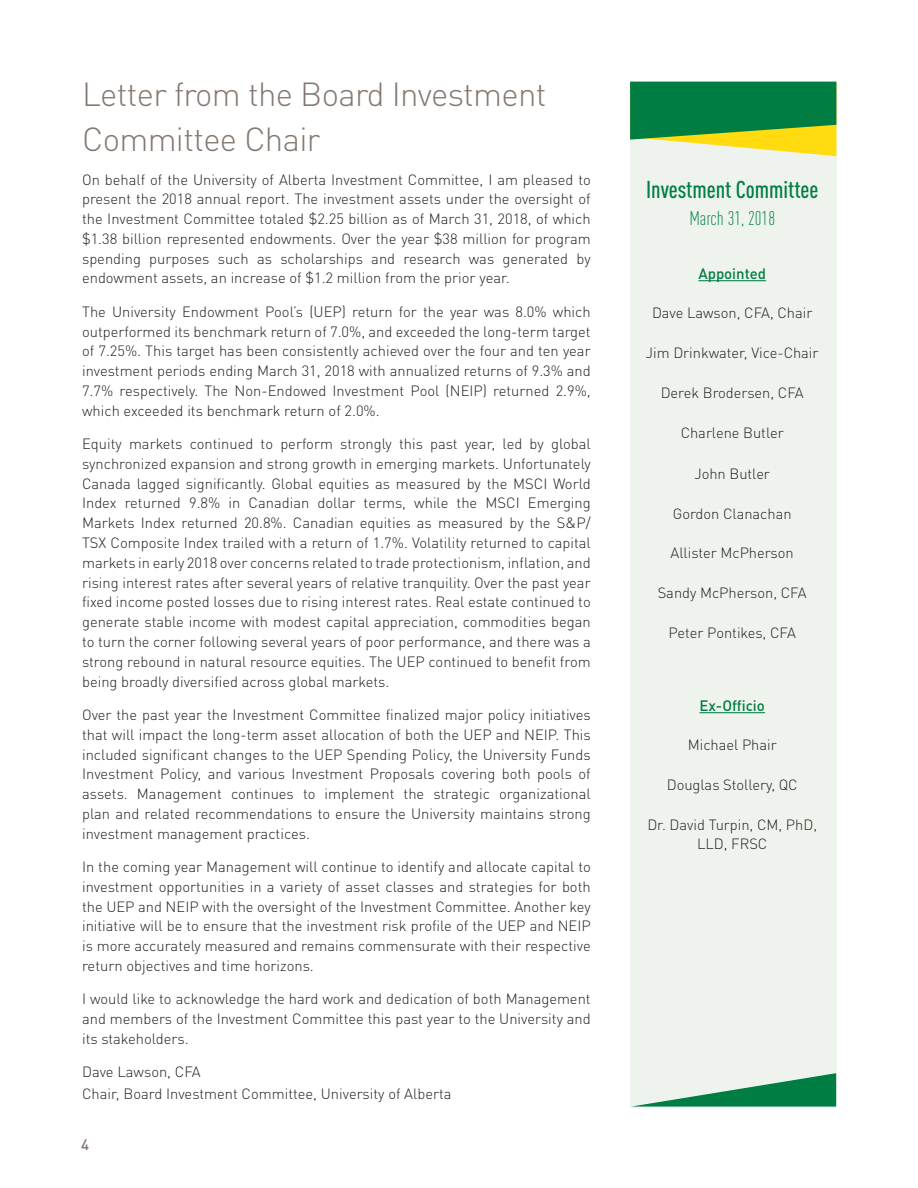
<style>
.page{position:relative;width:918px;height:1188px;background:#fff}
.page>*{position:absolute;margin:0;border:0;box-sizing:border-box;transform-origin:0 0}
.t1{font:300 33px/45px "DIN Pro";letter-spacing:-.02em;color:#847870}
.t2{font:500 condensed 24px "DIN Pro";color:#007d43}
.t3{font:300 condensed 19.5px "DIN Pro";color:#007d43}
.t4{font:500 15px "DIN Pro";color:#007d43}
.t5{font:500 15px "DIN Pro";color:#847870}
.t6{font:300 14.7px/19.8px "DIN Pro";color:#231f20;text-align:justify}
</style>
<div class="page">
<div style="left:630px;top:82px;width:206px;height:1026px;background:#eef4ed"></div>
<svg style="left:631px;top:1073px;width:205px;height:34px"></svg>
<svg style="left:630px;top:82px;width:206px;height:74px;background:#4f9e4e"></svg>
<hr style="left:698px;top:280px;width:68px;height:1px;background:#007d43">
<hr style="left:700px;top:712px;width:65px;height:1px;background:#007d43">
<h1 class="t1" style="left:82px;top:69px;width:466px">Letter from the Board Investment<br>Committee Chair</h1>
<p class="t6" style="left:82px;top:168px;width:510px">On behalf of the University of Alberta Investment Committee, I am pleased to present the 2018 annual report. The investment assets under the oversight of the Investment Committee totaled $2.25 billion as of March 31, 2018, of which $1.38 billion represented endowments. Over the year $38 million for program spending purposes such as scholarships and research was generated by endowment assets, an increase of $1.2 million from the prior year.</p>
<p class="t6" style="left:82px;top:300px;width:510px">The University Endowment Pool’s (UEP) return for the year was 8.0% which outperformed its benchmark return of 7.0%, and exceeded the long-term target of 7.25%. This target has been consistently achieved over the four and ten year investment periods ending March 31, 2018 with annualized returns of 9.3% and 7.7% respectively. The Non-Endowed Investment Pool (NEIP) returned 2.9%, which exceeded its benchmark return of 2.0%.</p>
<p class="t6" style="left:82px;top:433px;width:510px">Equity markets continued to perform strongly this past year, led by global synchronized expansion and strong growth in emerging markets. Unfortunately Canada lagged significantly. Global equities as measured by the MSCI World Index returned 9.8% in Canadian dollar terms, while the MSCI Emerging Markets Index returned 20.8%. Canadian equities as measured by the S&amp;P/ TSX Composite Index trailed with a return of 1.7%. Volatility returned to capital markets in early 2018 over concerns related to trade protectionism, inflation, and rising interest rates after several years of relative tranquility. Over the past year fixed income posted losses due to rising interest rates. Real estate continued to generate stable income with modest capital appreciation, commodities began to turn the corner following several years of poor performance, and there was a strong rebound in natural resource equities. The UEP continued to benefit from being broadly diversified across global markets.</p>
<p class="t6" style="left:82px;top:703px;width:510px">Over the past year the Investment Committee finalized major policy initiatives that will impact the long-term asset allocation of both the UEP and NEIP. This included significant changes to the UEP Spending Policy, the University Funds Investment Policy, and various Investment Proposals covering both pools of assets. Management continues to implement the strategic organizational plan and related recommendations to ensure the University maintains strong investment management practices.</p>
<p class="t6" style="left:82px;top:856px;width:510px">In the coming year Management will continue to identify and allocate capital to investment opportunities in a variety of asset classes and strategies for both the UEP and NEIP with the oversight of the Investment Committee. Another key initiative will be to ensure that the investment risk profile of the UEP and NEIP is more accurately measured and remains commensurate with their respective return objectives and time horizons.</p>
<p class="t6" style="left:82px;top:988px;width:510px">I would like to acknowledge the hard work and dedication of both Management and members of the Investment Committee this past year to the University and its stakeholders.</p>
<p class="t6" style="left:82px;top:1060px;width:371px;line-height:21.5px">Dave Lawson, CFA<br>Chair, Board Investment Committee, University of Alberta</p>
<p class="t5" style="left:81px;top:1133px;width:9px">4</p>
<h2 class="t2" style="left:646px;top:172px;width:174px">Investment Committee</h2>
<h3 class="t3" style="left:689px;top:205px;width:87px">March 31, 2018</h3>
<p class="t4" style="left:698px;top:261px;width:69px">Appointed</p>
<p class="t6" style="left:652px;top:302px;width:162px">Dave Lawson, CFA, Chair</p>
<p class="t6" style="left:646px;top:342px;width:174px">Jim Drinkwater, Vice-Chair</p>
<p class="t6" style="left:661px;top:381px;width:145px">Derek Brodersen, CFA</p>
<p class="t6" style="left:681px;top:421px;width:105px">Charlene Butler</p>
<p class="t6" style="left:694px;top:462px;width:77px">John Butler</p>
<p class="t6" style="left:673px;top:502px;width:120px">Gordon Clanachan</p>
<p class="t6" style="left:671px;top:542px;width:125px">Allister McPherson</p>
<p class="t6" style="left:658px;top:582px;width:150px">Sandy McPherson, CFA</p>
<p class="t6" style="left:668px;top:621px;width:129px">Peter Pontikes, CFA</p>
<p class="t4" style="left:700px;top:693px;width:67px">Ex-Officio</p>
<p class="t6" style="left:688px;top:734px;width:90px">Michael Phair</p>
<p class="t6" style="left:667px;top:774px;width:133px">Douglas Stollery, QC</p>
<p class="t6" style="left:647px;top:814px;width:171px;text-align:center">Dr. David Turpin, CM, PhD,<br>LLD, FRSC</p>
</div>
